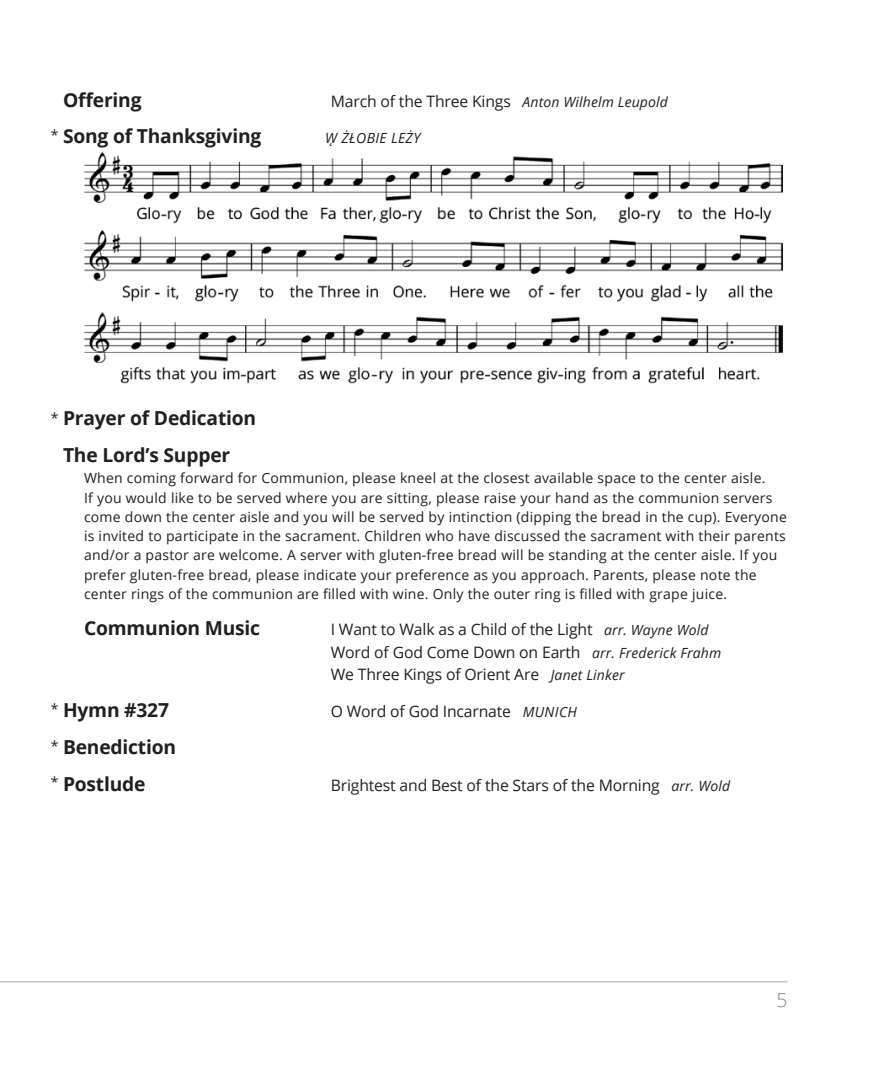
<style>
.page{position:relative;width:882px;height:1071px;background:#fff}
.page>*{position:absolute;margin:0;border:0;box-sizing:border-box;transform-origin:0 0}
.t1{font:700 19.25px/36.8px "Open Sans";letter-spacing:-.01em;color:#231f20}
.t2{font:300 19.25px "Open Sans";color:#808285}
.t3{font:15.75px/22.8px "Open Sans";letter-spacing:-.01em;color:#231f20}
.t4{font:14px/19.2px "Open Sans";letter-spacing:.02em;color:#231f20}
.t5{font:italic 14px "Open Sans";letter-spacing:.025em;color:#231f20}
.s1{font-style:italic;font-size:14px}
</style>
<div class="page">
<hr style="left:0;top:981px;width:788px;height:1px;background:#a7a9ac">
<img style="left:84px;top:151px;width:698px;height:233px">
<h1 class="t1" style="left:63px;top:81px;width:80px">Offering</h1>
<p class="t3" style="left:331px;top:89px;width:339px">March of the Three Kings <span class="s1">Anton Wilhelm Leupold</span></p>
<h1 class="t1" style="left:63px;top:118px;width:200px">Song of Thanksgiving</h1>
<p class="t5" style="left:325px;top:129px;width:97px">˛W ŻŁOBIE LEŻY</p>
<p class="t4" style="left:51px;top:125px;width:9px">*</p>
<h1 class="t1" style="left:63px;top:399px;width:195px">Prayer of Dedication<br>The Lord’s Supper</h1>
<p class="t4" style="left:84px;top:468px;width:704px">When coming forward for Communion, please kneel at the closest available space to the center aisle.<br>If you would like to be served where you are sitting, please raise your hand as the communion servers come down the center aisle and you will be served by intinction (dipping the bread in the cup). Everyone is invited to participate in the sacrament. Children who have discussed the sacrament with their parents and/or a pastor are welcome. A server with gluten-free bread will be standing at the center aisle. If you prefer gluten-free bread, please indicate your preference as you approach. Parents, please note the center rings of the communion are filled with wine. Only the outer ring is filled with grape juice.</p>
<h1 class="t1" style="left:84px;top:609px;width:178px">Communion Music</h1>
<p class="t3" style="left:331px;top:617px;width:392px">I Want to Walk as a Child of the Light <span class="s1">arr. Wayne Wold<br></span>Word of God Come Down on Earth <span class="s1">arr. Frederick Frahm<br></span>We Three Kings of Orient Are <span class="s1">Janet Linker</span></p>
<h1 class="t1" style="left:63px;top:691px;width:108px">Hymn #327</h1>
<p class="t3" style="left:331px;top:700px;width:248px">O Word of God Incarnate <span class="s1">MUNICH</span></p>
<h1 class="t1" style="left:63px;top:728px;width:115px">Benediction<br>Postlude</h1>
<p class="t4" style="left:51px;top:408px;width:9px">*</p>
<p class="t4" style="left:51px;top:699px;width:9px">*</p>
<p class="t4" style="left:51px;top:736px;width:9px">*</p>
<p class="t4" style="left:51px;top:772px;width:9px">*</p>
<p class="t3" style="left:331px;top:773px;width:401px">Brightest and Best of the Stars of the Morning <span class="s1">arr. Wold</span></p>
<h1 class="t2" style="left:777px;top:987px;width:12px">5</h1>
</div>
